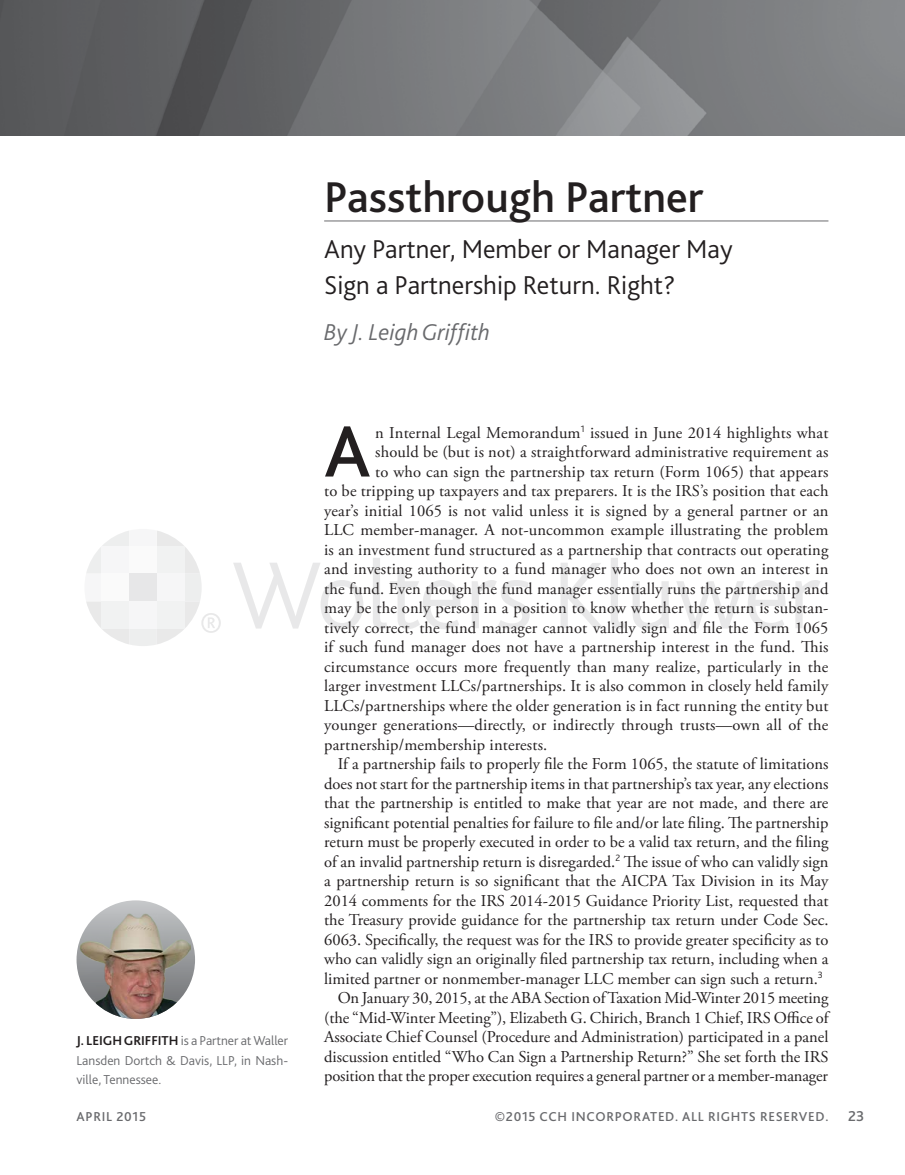
<style>
.page{position:relative;width:905px;height:1175px;background:#fff}
.page>*{position:absolute;margin:0;border:0;box-sizing:border-box;transform-origin:0 0}
.Body_A_f_i{font:500 75.75px "Bliss 2";color:#231f20}
.H1_B{font:500 45px "Bliss 2";color:#231f20}
.Intro_B{font:300 27px/36px "Bliss 2";color:#231f20}
.Byline_A_i{font:italic 300 24px "Bliss 2";color:#696a6d}
.Body_A{font:16.5px/19.5px "Adobe Garamond Pro";letter-spacing:-.01em;color:#231f20;text-align:justify}
.Body_A_f_i-2{font:16.5px "Adobe Garamond Pro";letter-spacing:.01em;color:#231f20}
.t1{font:500 15px "Bliss 2";color:#696a6d}
.Bio_A_i{font:300 13.5px/19.5px "Bliss 2";color:#696a6d;text-align:justify}
.Running_Footers{font:500 13.5px "Bliss 2";letter-spacing:.05em;color:#696a6d}
.s1{font-weight:700;color:#231f20}
</style>
<div class="page">
<img style="left:0;top:0;width:904px;height:135px">
<hr style="left:324px;top:220px;width:504px;height:1px;background:#696a6d">
<svg style="left:76px;top:900px;width:119px;height:118px"></svg>
<img style="left:79px;top:913px;width:112px;height:105px">
<svg style="left:233px;top:563px;width:130px;height:66px"></svg>
<svg style="left:373px;top:558px;width:87px;height:71px"></svg>
<svg style="left:472px;top:580px;width:57px;height:49px"></svg>
<svg style="left:561px;top:563px;width:42px;height:65px"></svg>
<svg style="left:611px;top:558px;width:14px;height:71px"></svg>
<svg style="left:633px;top:581px;width:36px;height:48px"></svg>
<svg style="left:676px;top:580px;width:109px;height:49px"></svg>
<svg style="left:795px;top:580px;width:25px;height:48px"></svg>
<svg style="left:86px;top:531px;width:135px;height:115px"></svg>
<p class="H1_B" style="left:324px;top:169px;width:381px">Passthrough Partner</p>
<p class="Intro_B" style="left:324px;top:230px;width:408px">Any Partner, Member or Manager May<br>Sign a Partnership Return. Right?</p>
<p class="Byline_A_i" style="left:324px;top:317px;width:167px">By J. Leigh Griffith</p>
<p class="Body_A_f_i" style="left:324px;top:404px;width:48px">A</p>
<p class="Body_A_f_i-2" style="left:375px;top:422px;width:454px">n Internal Legal Memorandum<sup>1</sup> issued in June 2014 highlights what</p>
<p class="Body_A_f_i-2" style="left:375px;top:442px;width:454px">should be (but is not) a straightforward administrative requirement as</p>
<p class="Body_A_f_i-2" style="left:375px;top:461px;width:454px">to who can sign the partnership tax return (Form 1065) that appears</p>
<p class="Body_A_f_i-2" style="left:324px;top:481px;width:506px">to be tripping up taxpayers and tax preparers. It is the IRS’s position that each</p>
<p class="Body_A_f_i-2" style="left:324px;top:500px;width:506px">year’s initial 1065 is not valid unless it is signed by a general partner or an</p>
<p class="Body_A_f_i-2" style="left:324px;top:520px;width:506px">LLC member-manager. A not-uncommon example illustrating the problem</p>
<p class="Body_A_f_i-2" style="left:324px;top:539px;width:506px">is an investment fund structured as a partnership that contracts out operating</p>
<p class="Body_A_f_i-2" style="left:324px;top:559px;width:506px">and investing authority to a fund manager who does not own an interest in</p>
<p class="Body_A_f_i-2" style="left:324px;top:578px;width:505px">the fund. Even though the fund manager essentially runs the partnership and</p>
<p class="Body_A_f_i-2" style="left:324px;top:598px;width:506px">may be the only person in a position to know whether the return is substan-</p>
<p class="Body_A_f_i-2" style="left:324px;top:617px;width:506px">tively correct, the fund manager cannot validly sign and file the Form 1065</p>
<p class="Body_A_f_i-2" style="left:324px;top:637px;width:506px">if such fund manager does not have a partnership interest in the fund. This</p>
<p class="Body_A_f_i-2" style="left:324px;top:656px;width:505px">circumstance occurs more frequently than many realize, particularly in the</p>
<p class="Body_A_f_i-2" style="left:324px;top:676px;width:505px">larger investment LLCs/partnerships. It is also common in closely held family</p>
<p class="Body_A_f_i-2" style="left:324px;top:695px;width:505px">LLCs/partnerships where the older generation is in fact running the entity but</p>
<p class="Body_A_f_i-2" style="left:324px;top:715px;width:505px">younger generations—directly, or indirectly through trusts—own all of the</p>
<p class="Body_A_f_i-2" style="left:324px;top:734px;width:225px">partnership/membership interests.</p>
<p class="Body_A" style="left:324px;top:754px;width:506px;text-indent:14px">If a partnership fails to properly file the Form 1065, the statute of limitations does not start for the partnership items in that partnership’s tax year, any elections that the partnership is entitled to make that year are not made, and there are significant potential penalties for failure to file and/or late filing. The partnership return must be properly executed in order to be a valid tax return, and the filing of an invalid partnership return is disregarded.<sup>2</sup> The issue of who can validly sign a partnership return is so significant that the AICPA Tax Division in its May 2014 comments for the IRS 2014-2015 Guidance Priority List, requested that the Treasury provide guidance for the partnership tax return under Code Sec.<br>6063. Specifically, the request was for the IRS to provide greater specificity as to who can validly sign an originally filed partnership tax return, including when a limited partner or nonmember-manager LLC member can sign such a return.<sup>3</sup></p>
<p class="Body_A" style="left:324px;top:988px;width:506px;text-indent:14px">On January 30, 2015, at the ABA Section of Taxation Mid-Winter 2015 meeting (the “Mid-Winter Meeting”), Elizabeth G. Chirich, Branch 1 Chief, IRS Office of Associate Chief Counsel (Procedure and Administration) participated in a panel discussion entitled “Who Can Sign a Partnership Return?” She set forth the IRS position that the proper execution requires a general partner or a member-manager</p>
<p class="Running_Footers" style="left:495px;top:1108px;width:335px">©2015 CCH INCORPORATED. ALL RIGHTS RESERVED.</p>
<p class="Bio_A_i" style="left:76px;top:1030px;width:213px"><span class="s1">J. LEIGH GRIFFITH</span> is a Partner at Waller Lansden Dortch &amp; Davis, LLP, in Nash&shy;ville, Tennessee.</p>
<p class="Running_Footers" style="left:76px;top:1108px;width:71px">APRIL 2015</p>
<p class="t1" style="left:848px;top:1106px;width:18px">23</p>
</div>
